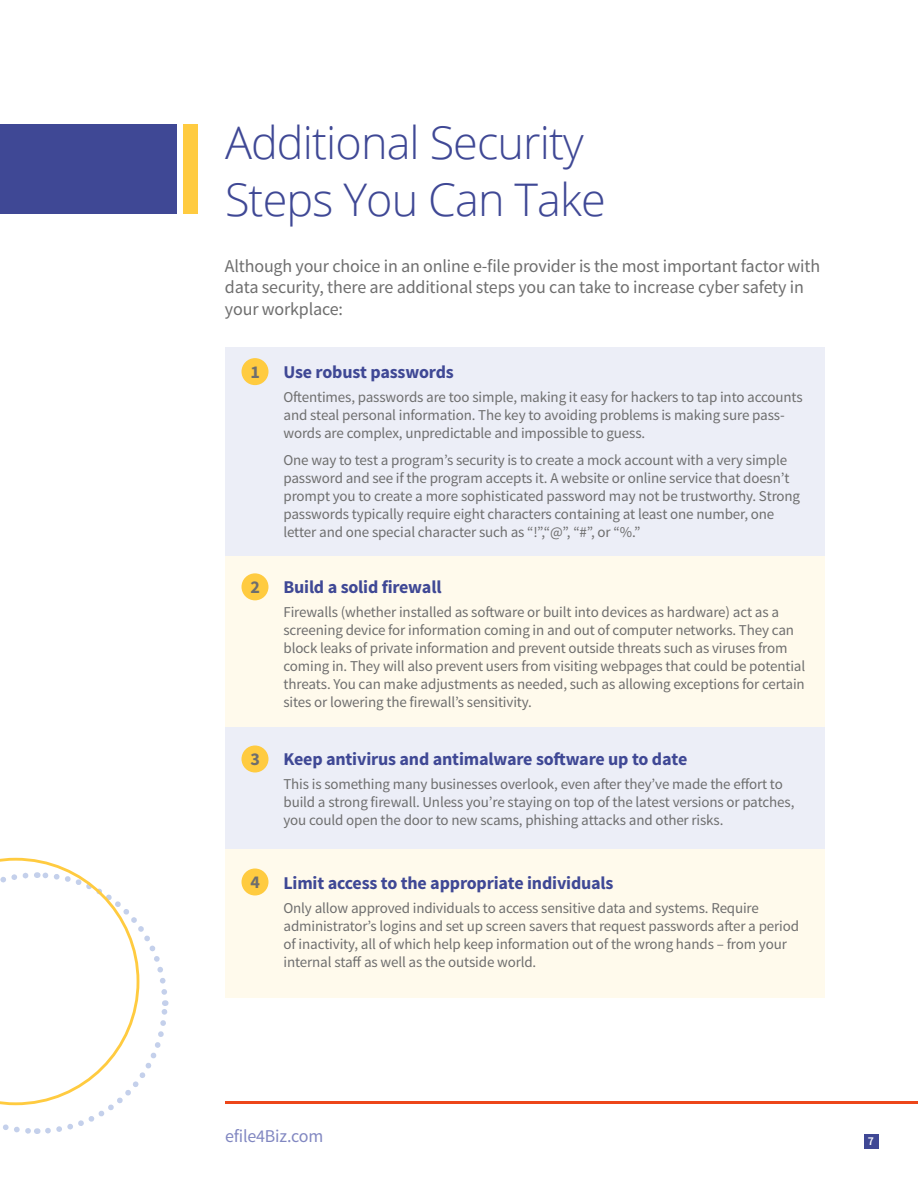
<style>
.page{position:relative;width:918px;height:1188px;background:#fff}
.page>*{position:absolute;margin:0;border:0;box-sizing:border-box;transform-origin:0 0}
.t1{font:300 45px/57px "Open Sans";letter-spacing:-.02em;color:#3f4895}
.t2{font:18px/21.8px "Source Sans Pro";letter-spacing:-.01em;color:#6e6e6e}
.t3{font:700 18px "Source Sans Pro";letter-spacing:-.01em;color:#3f4895}
.t4{font:18px "Source Sans Pro";letter-spacing:-.01em;color:#8187c1}
.t5{font:700 18px "Source Sans Pro";color:#6e6e6e}
.t6{font:15px/18px "Source Sans Pro";letter-spacing:-.01em;color:#6e6e6e}
.t7{font:600 12px "Source Sans Pro";color:#fff}
</style>
<div class="page">
<div style="left:225px;top:347px;width:600px;height:209px;background:#eceef7"></div>
<div style="left:225px;top:728px;width:600px;height:121px;background:#eceef7"></div>
<div style="left:225px;top:556px;width:600px;height:172px;background:#fffaec"></div>
<div style="left:225px;top:849px;width:600px;height:149px;background:#fffaec"></div>
<hr style="left:225px;top:1101px;width:693px;height:3px;background:#ed4619">
<div style="left:864px;top:1134px;width:15px;height:15px;background:#3f4895"></div>
<div style="left:0;top:124px;width:177px;height:90px;background:#3f4895"></div>
<div style="left:183px;top:124px;width:15px;height:90px;background:#ffcb40"></div>
<div style="left:242px;top:358px;width:26px;height:27px;background:#ffcb40;border-radius:50%"></div>
<div style="left:242px;top:746px;width:26px;height:26px;background:#ffcb40;border-radius:50%"></div>
<div style="left:242px;top:868px;width:26px;height:28px;background:#ffcb40;border-radius:50%"></div>
<div style="left:242px;top:573px;width:26px;height:27px;background:#ffcb40;border-radius:50%"></div>
<svg style="left:0;top:858px;width:169px;height:276px"></svg>
<h1 class="t1" style="left:225px;top:113px;width:382px">Additional Security<br>Steps You Can Take</h1>
<p class="t2" style="left:225px;top:255px;width:597px">Although your choice in an online e-file provider is the most important factor with data security, there are additional steps you can take to increase cyber safety in your workplace:</p>
<p class="t5" style="left:250px;top:360px;width:11px">1</p>
<p class="t3" style="left:284px;top:360px;width:172px">Use robust passwords</p>
<p class="t6" style="left:284px;top:388px;width:521px">Oftentimes, passwords are too simple, making it easy for hackers to tap into accounts and steal personal information. The key to avoiding problems is making sure pass&shy;words are complex, unpredictable and impossible to guess.</p>
<p class="t6" style="left:284px;top:451px;width:518px">One way to test a program’s security is to create a mock account with a very simple password and see if the program accepts it. A website or online service that doesn’t prompt you to create a more sophisticated password may not be trustworthy. Strong passwords typically require eight characters containing at least one number, one letter and one special character such as “!”,“@”, “#”, or “%.”</p>
<p class="t5" style="left:250px;top:575px;width:11px">2</p>
<p class="t3" style="left:284px;top:575px;width:159px">Build a solid firewall</p>
<p class="t6" style="left:284px;top:603px;width:523px">Firewalls (whether installed as software or built into devices as hardware) act as a screening device for information coming in and out of computer networks. They can block leaks of private information and prevent outside threats such as viruses from coming in. They will also prevent users from visiting webpages that could be potential threats. You can make adjustments as needed, such as allowing exceptions for certain sites or lowering the firewall’s sensitivity.</p>
<p class="t5" style="left:250px;top:747px;width:11px">3</p>
<p class="t3" style="left:284px;top:747px;width:405px">Keep antivirus and antimalware software up to date</p>
<p class="t6" style="left:284px;top:775px;width:512px">This is something many businesses overlook, even after they’ve made the effort to build a strong firewall. Unless you’re staying on top of the latest versions or patches, you could open the door to new scams, phishing attacks and other risks.</p>
<p class="t5" style="left:250px;top:870px;width:11px">4</p>
<p class="t3" style="left:284px;top:871px;width:332px">Limit access to the appropriate individuals</p>
<p class="t6" style="left:284px;top:899px;width:517px">Only allow approved individuals to access sensitive data and systems. Require administrator’s logins and set up screen savers that request passwords after a period of inactivity, all of which help keep information out of the wrong hands – from your internal staff as well as the outside world.</p>
<p class="t4" style="left:225px;top:1124px;width:100px">efile4Biz.com</p>
<p class="t7" style="left:868px;top:1134px;width:8px">7</p>
</div>
